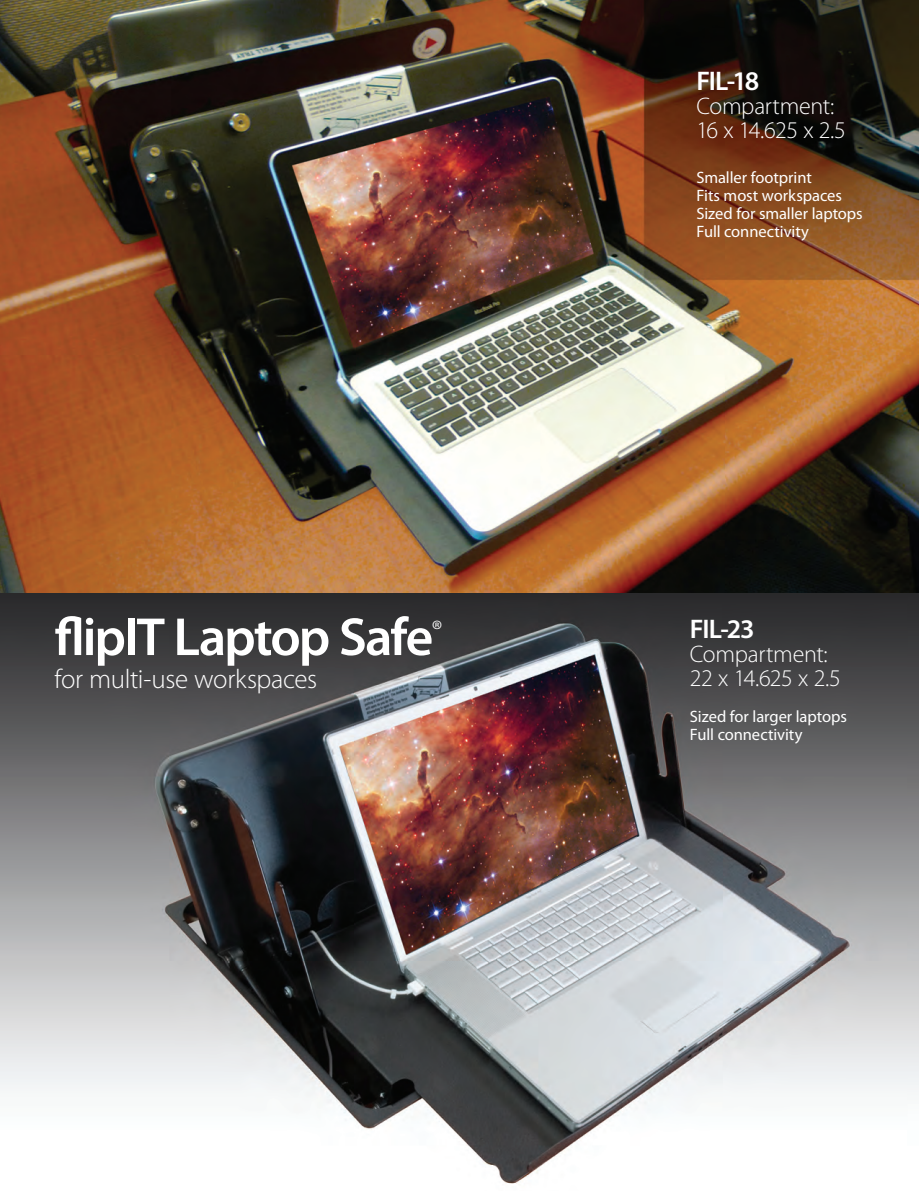
<style>
.page{position:relative;width:919px;height:1191px;background:#fff}
.page>*{position:absolute;margin:0;border:0;box-sizing:border-box;transform-origin:0 0}
.t1{font:600 54px "Myriad Pro";letter-spacing:-.035em;color:#fff}
.t2{font:300 27px "Myriad Pro";letter-spacing:-.015em;color:#fff}
.t3{font:600 27px "Myriad Pro";letter-spacing:-.045em;color:#fff}
.t4{font:300 24px/24px "Myriad Pro";letter-spacing:-.015em;color:#fff}
.t5{font:16.5px/18px "Myriad Pro";letter-spacing:-.005em;color:#fff}
</style>
<div class="page">
<img style="left:0;top:0;width:918px;height:594px">
<img style="left:0;top:594px;width:918px;height:590px">
<h1 class="t1" style="left:55px;top:607px;width:389px">flipIT Laptop Safe<sup>®</sup></h1>
<h2 class="t2" style="left:55px;top:664px;width:264px">for multi-use workspaces</h2>
<h2 class="t3" style="left:696px;top:66px;width:64px">FIL-18</h2>
<h3 class="t4" style="left:696px;top:94px;width:151px">Compartment:<br>16 x 14.625 x 2.5</h3>
<p class="t5" style="left:696px;top:168px;width:168px">Smaller footprint<br>Fits most workspaces<br>Sized for smaller laptops<br>Full connectivity</p>
<h2 class="t3" style="left:690px;top:614px;width:66px">FIL-23</h2>
<h3 class="t4" style="left:690px;top:642px;width:152px">Compartment:<br>22 x 14.625 x 2.5</h3>
<p class="t5" style="left:690px;top:707px;width:158px">Sized for larger laptops<br>Full connectivity</p>
</div>
